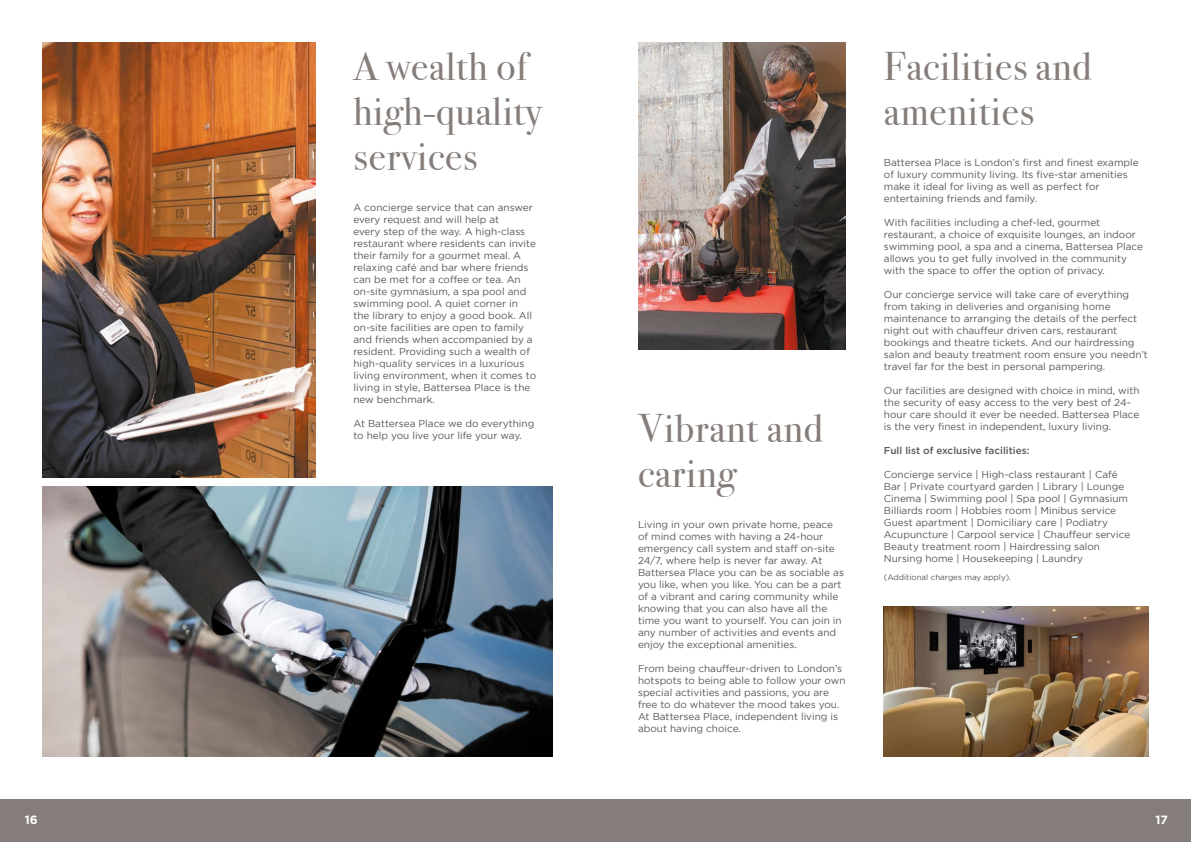
<style>
.page{position:relative;width:1191px;height:842px;background:#fff}
.page>*{position:absolute;margin:0;border:0;box-sizing:border-box;transform-origin:0 0}
.t1{font:40px/45px "Bodoni Svty Two ITCTT";letter-spacing:.02em;color:#857d79}
.t2{font:700 12px "Gotham";color:#fff}
.t3{font:10px/12px "Gotham";color:#575756}
.t4{font:500 10px "Gotham";color:#575756}
.t5{font:8px "Gotham";color:#575756}
</style>
<div class="page">
<div style="left:0;top:799px;width:1191px;height:43px;background:#857d79"></div>
<img style="left:43px;top:487px;width:510px;height:270px">
<img style="left:638px;top:43px;width:207px;height:306px">
<img style="left:43px;top:43px;width:272px;height:434px">
<img style="left:884px;top:607px;width:264px;height:150px">
<h1 class="t1" style="left:353px;top:40px;width:190px">A wealth of high-quality services</h1>
<p class="t3" style="left:353px;top:201px;width:184px">A concierge service that can answer every request and will help at<br>every step of the way. A high-class restaurant where residents can invite their family for a gourmet meal. A relaxing café and bar where friends can be met for a coffee or tea. An on-site gymnasium, a spa pool and swimming pool. A quiet corner in the library to enjoy a good book. All on-site facilities are open to family and friends when accompanied by a resident. Providing such a wealth of high-quality services in a luxurious living environment, when it comes to living in style, Battersea Place is the new benchmark.</p>
<p class="t3" style="left:353px;top:417px;width:182px">At Battersea Place we do everything to help you live your life your way.</p>
<h1 class="t1" style="left:638px;top:402px;width:186px">Vibrant and caring</h1>
<p class="t3" style="left:638px;top:518px;width:207px">Living in your own private home, peace of mind comes with having a 24-hour emergency call system and staff on-site 24/7, where help is never far away. At Battersea Place you can be as sociable as you like, when you like. You can be a part of a vibrant and caring community while knowing that you can also have all the time you want to yourself. You can join in any number of activities and events and enjoy the exceptional amenities.</p>
<p class="t3" style="left:638px;top:662px;width:209px">From being chauffeur-driven to London’s hotspots to being able to follow your own special activities and passions, you are free to do whatever the mood takes you.<br>At Battersea Place, independent living is about having choice.</p>
<h1 class="t1" style="left:884px;top:40px;width:209px">Facilities and amenities</h1>
<p class="t3" style="left:884px;top:156px;width:256px">Battersea Place is London’s first and finest example of luxury community living. Its five-star amenities make it ideal for living as well as perfect for entertaining friends and family.</p>
<p class="t3" style="left:884px;top:216px;width:261px">With facilities including a chef-led, gourmet restaurant, a choice of exquisite lounges, an indoor swimming pool, a spa and a cinema, Battersea Place allows you to get fully involved in the community with the space to offer the option of privacy.</p>
<p class="t3" style="left:884px;top:288px;width:266px">Our concierge service will take care of everything from taking in deliveries and organising home maintenance to arranging the details of the perfect night out with chauffeur driven cars, restaurant bookings and theatre tickets. And our hairdressing salon and beauty treatment room ensure you needn’t travel far for the best in personal pampering.</p>
<p class="t3" style="left:884px;top:384px;width:257px">Our facilities are designed with choice in mind, with the security of easy access to the very best of 24- hour care should it ever be needed. Battersea Place is the very finest in independent, luxury living.</p>
<p class="t4" style="left:884px;top:444px;width:147px">Full list of exclusive facilities:</p>
<p class="t3" style="left:884px;top:468px;width:248px">Concierge service | High-class restaurant | Café Bar | Private courtyard garden | Library | Lounge Cinema | Swimming pool | Spa pool | Gymnasium Billiards room | Hobbies room | Minibus service Guest apartment | Domiciliary care | Podiatry Acupuncture | Carpool service | Chauffeur service Beauty treatment room | Hairdressing salon Nursing home | Housekeeping | Laundry</p>
<p class="t5" style="left:884px;top:573px;width:129px">(Additional charges may apply).</p>
<p class="t2" style="left:25px;top:812px;width:15px">16</p>
<p class="t2" style="left:1155px;top:812px;width:14px">17</p>
</div>
